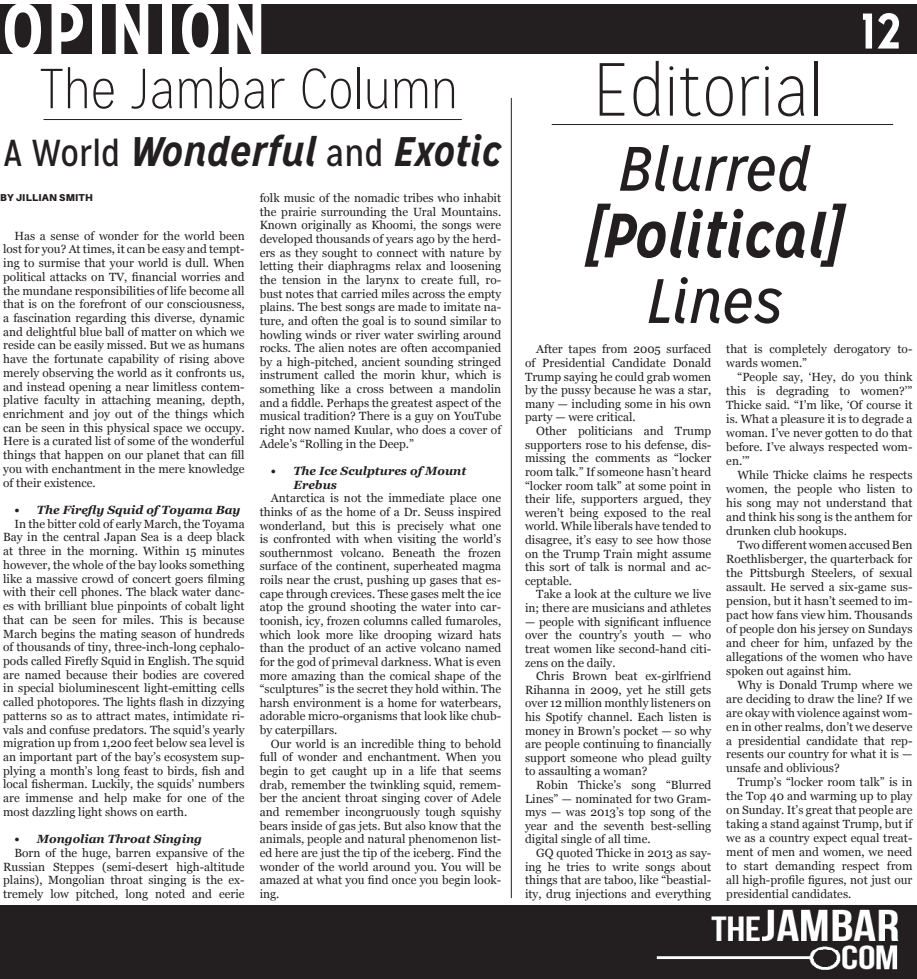
<style>
.page{position:relative;width:917px;height:979px;background:#fff}
.page>*{position:absolute;margin:0;border:0;box-sizing:border-box;transform-origin:0 0}
.t1{font:100 75px "Mission Gothic";color:#231f20}
.Small_Headline{font:700 75px "Mission Gothic";letter-spacing:.02em;color:#fff}
.t2{font:italic 62.5px "Mission Gothic";color:#231f20}
.t3{font:italic 700 62.5px "Mission Gothic";color:#231f20}
.t4{font:100 56.25px "Mission Gothic";color:#231f20}
.Small_Headline-2{font:700 50px "Mission Gothic";color:#fff}
.t5{font:italic 700 41.25px "Mission Gothic";color:#231f20}
.t6{font:11.88px/13.6px "Georgia";color:#231f20;text-align:justify}
.t7{font:italic 700 11.88px/13.6px "Georgia";color:#231f20}
.Large_Author___Photo{font:900 10px "Aileron";letter-spacing:.02em;color:#231f20}
.s1{font-weight:400;font-style:normal;font-size:37.5px}
</style>
<div class="page">
<div style="left:1px;top:4px;width:916px;height:50px;background:#231f20"></div>
<hr style="left:43px;top:119px;width:419px;height:1px;background:#231f20">
<hr style="left:552px;top:124px;width:341px;height:1px;background:#231f20">
<div style="left:0;top:905px;width:917px;height:74px;background:#231f20"></div>
<img style="left:656px;top:909px;width:243px;height:61px">
<hr style="left:511px;top:98px;width:1px;height:800px;background:#231f20">
<p class="Small_Headline" style="left:2px;top:-17px;width:267px">OPINION</p>
<p class="Small_Headline-2" style="left:861px;top:0;width:41px">12</p>
<p class="t4" style="left:39px;top:56px;width:420px">The Jambar Column</p>
<p class="t1" style="left:593px;top:46px;width:231px">Editorial</p>
<p class="t5" style="left:3px;top:125px;width:499px"><span class="s1">A World</span> Wonderful <span class="s1">and</span> Exotic</p>
<p class="Large_Author___Photo" style="left:0;top:192px;width:94px">BY JILLIAN SMITH</p>
<p class="t6" style="left:260px;top:191px;width:243px">folk music of the nomadic tribes who inhabit the prairie surrounding the Ural Mountains.<br>Known originally as Khoomi, the songs were developed thousands of years ago by the herd&shy;ers as they sought to connect with nature by letting their diaphragms relax and loosening the tension in the larynx to create full, ro&shy;bust notes that carried miles across the empty plains. The best songs are made to imitate na&shy;ture, and often the goal is to sound similar to howling winds or river water swirling around rocks. The alien notes are often accompanied by a high-pitched, ancient sounding stringed instrument called the morin khur, which is something like a cross between a mandolin and a fiddle. Perhaps the greatest aspect of the musical tradition? There is a guy on YouTube right now named Kuular, who does a cover of Adele’s “Rolling in the Deep.”</p>
<p class="t7" style="left:293px;top:464px;width:174px;text-indent:-22px">• The Ice Sculptures of Mount<br>Erebus</p>
<p class="t6" style="left:260px;top:491px;width:243px;text-indent:11px">Antarctica is not the immediate place one thinks of as the home of a Dr. Seuss inspired wonderland, but this is precisely what one is confronted with when visiting the world’s southernmost volcano. Beneath the frozen surface of the continent, superheated magma roils near the crust, pushing up gases that es&shy;cape through crevices. These gases melt the ice atop the ground shooting the water into car&shy;toonish, icy, frozen columns called fumaroles, which look more like drooping wizard hats than the product of an active volcano named for the god of primeval darkness. What is even more amazing than the comical shape of the “sculptures” is the secret they hold within. The harsh environment is a home for waterbears, adorable micro-organisms that look like chub&shy;by caterpillars.</p>
<p class="t6" style="left:260px;top:737px;width:243px;text-indent:11px">Our world is an incredible thing to behold full of wonder and enchantment. When you begin to get caught up in a life that seems drab, remember the twinkling squid, remem&shy;ber the ancient throat singing cover of Adele and remember incongruously tough squishy bears inside of gas jets. But also know that the animals, people and natural phenomenon list&shy;ed here are just the tip of the iceberg. Find the wonder of the world around you. You will be amazed at what you find once you begin look&shy;ing.</p>
<p class="t6" style="left:3px;top:229px;width:243px;text-indent:11px">Has a sense of wonder for the world been lost for you? At times, it can be easy and tempt&shy;ing to surmise that your world is dull. When political attacks on TV, financial worries and the mundane responsibilities of life become all that is on the forefront of our consciousness, a fascination regarding this diverse, dynamic and delightful blue ball of matter on which we reside can be easily missed. But we as humans have the fortunate capability of rising above merely observing the world as it confronts us, and instead opening a near limitless contem&shy;plative faculty in attaching meaning, depth, enrichment and joy out of the things which can be seen in this physical space we occupy.<br>Here is a curated list of some of the wonderful things that happen on our planet that can fill you with enchantment in the mere knowledge of their existence.</p>
<p class="t7" style="left:14px;top:503px;width:227px">• The Firefly Squid of Toyama Bay</p>
<p class="t6" style="left:3px;top:517px;width:243px;text-indent:11px">In the bitter cold of early March, the Toyama Bay in the central Japan Sea is a deep black at three in the morning. Within 15 minutes however, the whole of the bay looks something like a massive crowd of concert goers filming with their cell phones. The black water danc&shy;es with brilliant blue pinpoints of cobalt light that can be seen for miles. This is because March begins the mating season of hundreds of thousands of tiny, three-inch-long cephalo&shy;pods called Firefly Squid in English. The squid are named because their bodies are covered in special bioluminescent light-emitting cells called photopores. The lights flash in dizzying patterns so as to attract mates, intimidate ri&shy;vals and confuse predators. The squid’s yearly migration up from 1,200 feet below sea level is an important part of the bay’s ecosystem sup&shy;plying a month’s long feast to birds, fish and local fisherman. Luckily, the squids’ numbers are immense and help make for one of the most dazzling light shows on earth.</p>
<p class="t7" style="left:14px;top:832px;width:189px">• Mongolian Throat Singing</p>
<p class="t6" style="left:3px;top:846px;width:243px;text-indent:11px">Born of the huge, barren expansive of the Russian Steppes (semi-desert high-altitude plains), Mongolian throat singing is the ex&shy;tremely low pitched, long noted and eerie</p>
<p class="t2" style="left:617px;top:131px;width:194px">Blurred</p>
<p class="t3" style="left:584px;top:196px;width:261px">[Political]</p>
<p class="t2" style="left:646px;top:263px;width:137px">Lines</p>
<p class="t6" style="left:525px;top:343px;width:188px;text-indent:11px">After tapes from 2005 surfaced of Presidential Candidate Donald Trump saying he could grab women by the pussy because he was a star, many — including some in his own party — were critical.</p>
<p class="t6" style="left:525px;top:424px;width:188px;text-indent:11px">Other politicians and Trump supporters rose to his defense, dis&shy;missing the comments as “locker room talk.” If someone hasn’t heard “locker room talk” at some point in their life, supporters argued, they weren’t being exposed to the real world. While liberals have tended to disagree, it’s easy to see how those on the Trump Train might assume this sort of talk is normal and ac&shy;ceptable.</p>
<p class="t6" style="left:525px;top:588px;width:188px;text-align:right">Take a look at the culture we live in; there are musicians and athletes</p>
<p class="t6" style="left:525px;top:615px;width:188px">— people with significant influence over the country’s youth — who treat women like second-hand citi&shy;zens on the daily.</p>
<p class="t6" style="left:525px;top:669px;width:188px;text-indent:11px">Chris Brown beat ex-girlfriend Rihanna in 2009, yet he still gets over 12 million monthly listeners on his Spotify channel. Each listen is money in Brown’s pocket — so why are people continuing to financially support someone who plead guilty to assaulting a woman?</p>
<p class="t6" style="left:525px;top:778px;width:188px;text-indent:11px">Robin Thicke’s song “Blurred Lines” — nominated for two Gram&shy;mys — was 2013’s top song of the year and the seventh best-selling digital single of all time.</p>
<p class="t6" style="left:525px;top:846px;width:188px;text-indent:11px">GQ quoted Thicke in 2013 as say&shy;ing he tries to write songs about things that are taboo, like “beastial&shy;ity, drug injections and everything</p>
<p class="t6" style="left:726px;top:342px;width:188px;line-height:14px">that is completely derogatory to&shy;wards women.”</p>
<p class="t6" style="left:726px;top:370px;width:188px;line-height:14px;text-indent:11px">“People say, ‘Hey, do you think this is degrading to women?’” Thicke said. “I’m like, ‘Of course it is. What a pleasure it is to degrade a woman. I’ve never gotten to do that before. I’ve always respected wom&shy;en.’”</p>
<p class="t6" style="left:726px;top:468px;width:188px;line-height:14px;text-indent:11px">While Thicke claims he respects women, the people who listen to his song may not understand that and think his song is the anthem for drunken club hookups.</p>
<p class="t6" style="left:726px;top:538px;width:188px;line-height:14px;text-indent:11px">Two different women accused Ben Roethlisberger, the quarterback for the Pittsburgh Steelers, of sexual assault. He served a six-game sus&shy;pension, but it hasn’t seemed to im&shy;pact how fans view him. Thousands of people don his jersey on Sundays and cheer for him, unfazed by the allegations of the women who have spoken out against him.</p>
<p class="t6" style="left:726px;top:678px;width:188px;line-height:14px;text-indent:11px">Why is Donald Trump where we are deciding to draw the line? If we are okay with violence against wom&shy;en in other realms, don’t we deserve a presidential candidate that rep&shy;resents our country for what it is — unsafe and oblivious?</p>
<p class="t6" style="left:726px;top:775px;width:188px;line-height:14px;text-indent:11px">Trump’s “locker room talk” is in the Top 40 and warming up to play on Sunday. It’s great that people are taking a stand against Trump, but if we as a country expect equal treat&shy;ment of men and women, we need to start demanding respect from all high-profile figures, not just our presidential candidates.</p>
</div>
